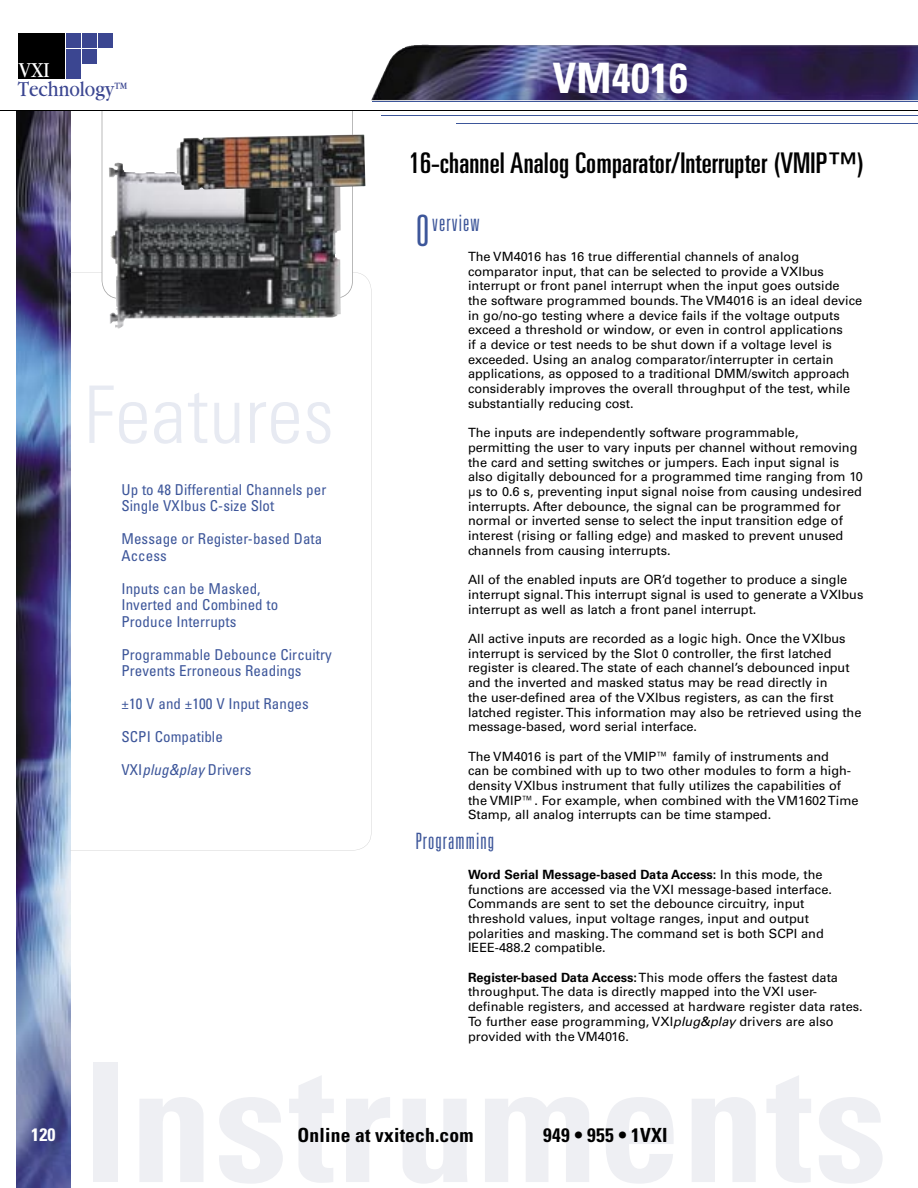
<style>
.page{position:relative;width:918px;height:1188px;background:#fff}
.page>*{position:absolute;margin:0;border:0;box-sizing:border-box;transform-origin:0 0}
.t1{font:300 condensed 79.5px "Univers";letter-spacing:.005em;color:#e7eaf2}
.t2{font:700 condensed 42px "Univers";letter-spacing:.01em;color:#fff}
.t3{font:ultra-condensed 28.5px "Univers";letter-spacing:.005em;color:#000;scale:1.05 1}
.t4{font:300 ultra-condensed 22.5px "Univers";letter-spacing:.05em;color:#3d569a}
.t5{font:22.35px "Garamond";color:#3b4691;scale:.86 1}
.t6{font:22.35px "Garamond";color:#fff;scale:.86 1}
.t7{font:700 condensed 19.5px "Univers";letter-spacing:.01em;color:#000}
.t8{font:700 condensed 18px "Univers";color:#fff}
.t9{font:condensed 15px/16.5px "Univers";letter-spacing:.005em;color:#3d569a}
.t10{font:12.75px/14.7px "Univers";color:#000}
.s1{font-size:16.5px}
.s2{font-style:italic}
.s3{font-size:43.35px}
.s4{font-weight:700}
</style>
<div class="page">
<img style="left:16px;top:111px;width:54px;height:1077px">
<img style="left:371px;top:45px;width:547px;height:55px">
<svg style="left:70px;top:272px;width:301px;height:578px"></svg>
<svg style="left:102px;top:111px;width:251px;height:188px"></svg>
<hr style="left:381px;top:115px;width:537px;height:1px;background:#3d569a">
<hr style="left:457px;top:123px;width:461px;height:1px;background:#3d569a">
<hr style="left:373px;top:101px;width:545px;height:1px;background:#3d569a">
<div style="left:18px;top:33px;width:47px;height:46px;background:#000"></div>
<div style="left:66px;top:33px;width:15px;height:14px;background:#3b4691"></div>
<div style="left:66px;top:49px;width:15px;height:14px;background:#3b4691"></div>
<div style="left:66px;top:65px;width:15px;height:14px;background:#3b4691"></div>
<div style="left:82px;top:49px;width:15px;height:14px;background:#3b4691"></div>
<div style="left:82px;top:33px;width:15px;height:14px;background:#3b4691"></div>
<div style="left:98px;top:33px;width:15px;height:14px;background:#3b4691"></div>
<hr style="left:0;top:110px;width:918px;height:1px;background:#000">
<img style="left:176px;top:134px;width:189px;height:55px">
<h3 class="t6" style="left:19px;top:58px;width:37px">VXI</h3>
<h3 class="t5" style="left:18px;top:77px;width:130px">Technology<span class="s1">™</span></h3>
<h1 class="t1" style="left:84px;top:367px;width:252px">Features</h1>
<p class="t9" style="left:121px;top:481px;width:206px">Up to 48 Differential Channels per<br>Single VXIbus C-size Slot</p>
<p class="t9" style="left:121px;top:530px;width:202px">Message or Register-based Data<br>Access</p>
<p class="t9" style="left:121px;top:580px;width:158px">Inputs can be Masked,<br>Inverted and Combined to<br>Produce Interrupts</p>
<p class="t9" style="left:121px;top:646px;width:212px">Programmable Debounce Circuitry<br>Prevents Erroneous Readings</p>
<p class="t9" style="left:121px;top:695px;width:189px">±10 V and ±100 V Input Ranges</p>
<p class="t9" style="left:121px;top:728px;width:103px">SCPI Compatible</p>
<p class="t9" style="left:121px;top:761px;width:132px">VXI<span class="s2">plug&amp;play</span> Drivers</p>
<h2 class="t2" style="left:553px;top:53px;width:137px">VM4016</h2>
<h3 class="t3" style="left:409px;top:146px;width:435px">16-channel Analog Comparator/Interrupter (VMIP™)</h3>
<h3 class="t4" style="left:416px;top:212px;width:66px"><span class="s3">O</span>verview</h3>
<p class="t10" style="left:468px;top:249px;width:396px">The VM4016 has 16 true differential channels of analog comparator input, that can be selected to provide a VXIbus interrupt or front panel interrupt when the input goes outside<br>the software programmed bounds. The VM4016 is an ideal device in go/no-go testing where a device fails if the voltage outputs exceed a threshold or window, or even in control applications<br>if a device or test needs to be shut down if a voltage level is exceeded. Using an analog comparator/interrupter in certain applications, as opposed to a traditional DMM/switch approach considerably improves the overall throughput of the test, while substantially reducing cost.</p>
<p class="t10" style="left:468px;top:425px;width:396px">The inputs are independently software programmable, permitting the user to vary inputs per channel without removing the card and setting switches or jumpers. Each input signal is also digitally debounced for a programmed time ranging from 10 µs to 0.6 s, preventing input signal noise from causing undesired interrupts. After debounce, the signal can be programmed for normal or inverted sense to select the input transition edge of interest (rising or falling edge) and masked to prevent unused channels from causing interrupts.</p>
<p class="t10" style="left:468px;top:572px;width:397px">All of the enabled inputs are OR’d together to produce a single interrupt signal. This interrupt signal is used to generate a VXIbus interrupt as well as latch a front panel interrupt.</p>
<p class="t10" style="left:468px;top:631px;width:395px">All active inputs are recorded as a logic high. Once the VXIbus interrupt is serviced by the Slot 0 controller, the first latched register is cleared. The state of each channel’s debounced input and the inverted and masked status may be read directly in<br>the user-defined area of the VXIbus registers, as can the first latched register. This information may also be retrieved using the message-based, word serial interface.</p>
<p class="t10" style="left:468px;top:749px;width:392px">The VM4016 is part of the VMIP™ family of instruments and<br>can be combined with up to two other modules to form a high&shy;density VXIbus instrument that fully utilizes the capabilities of the VMIP™. For example, when combined with the VM1602 Time Stamp, all analog interrupts can be time stamped.</p>
<h3 class="t4" style="left:416px;top:829px;width:80px">Programming</h3>
<p class="t10" style="left:468px;top:867px;width:365px"><span class="s4">Word Serial Message-based Data Access:</span> In this mode, the functions are accessed via the VXI message-based interface.<br>Commands are sent to set the debounce circuitry, input threshold values, input voltage ranges, input and output polarities and masking. The command set is both SCPI and IEEE-488.2 compatible.</p>
<p class="t10" style="left:468px;top:970px;width:396px"><span class="s4">Register-based Data Access:</span>This mode offers the fastest data throughput. The data is directly mapped into the VXI user&shy;definable registers, and accessed at hardware register data rates.<br>To further ease programming, VXI<span class="s2">plug&amp;play</span> drivers are also provided with the VM4016.</p>
<h3 class="t8" style="left:31px;top:1123px;width:26px">120</h3>
<h3 class="t7" style="left:297px;top:1123px;width:178px">Online at vxitech.com</h3>
<h3 class="t7" style="left:543px;top:1123px;width:126px">949 • 955 • 1VXI</h3>
</div>
